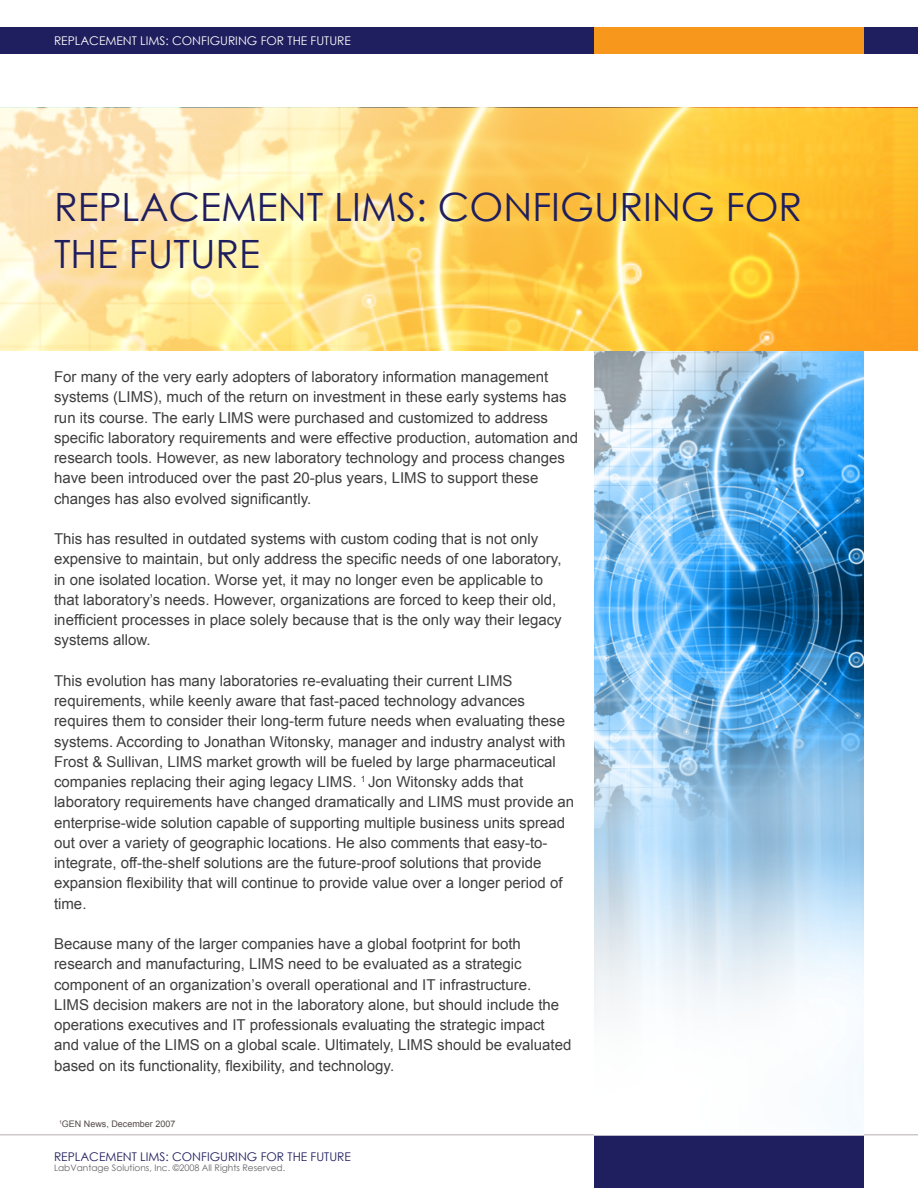
<style>
.page{position:relative;width:918px;height:1188px;background:#fff}
.page>*{position:absolute;margin:0;border:0;box-sizing:border-box;transform-origin:0 0}
.t1{font:39px/46.8px "Century Gothic";color:#1f1e5e}
.Content{font:15px/20.2px "Arial";color:#3e3e3f}
.t2{font:12px "Century Gothic";color:#fff}
.t3{font:12px "Century Gothic";color:#1f1e5e}
.t4{font:9px "Century Gothic";color:#636366}
.t5{font:9px "Arial";color:#524a47}
</style>
<div class="page">
<div style="left:0;top:27px;width:918px;height:27px;background:#1f1e5e"></div>
<div style="left:594px;top:1134px;width:270px;height:54px;background:#1f1e5e"></div>
<hr style="left:0;top:1134px;width:918px;height:2px;background:#cdc9c8">
<div style="left:594px;top:27px;width:270px;height:27px;background:#f7981d"></div>
<hr style="left:594px;top:1134px;width:270px;height:2px;background:#fff">
<img style="left:594px;top:351px;width:270px;height:777px">
<img style="left:0;top:108px;width:918px;height:243px">
<p class="t2" style="left:54px;top:32px;width:298px">REPLACEMENT LIMS: CONFIGURI NG FOR THE FUTURE</p>
<p class="t1" style="left:54px;top:183px;width:738px">REPLACEMENT LIMS: CONFIGURI NG FOR<br>THE FUTURE</p>
<p class="Content" style="left:54px;top:367px;width:526px">For many of the very early adopters of laboratory information management systems (LIMS), much of the return on investment in these early systems has run its course. The early LIMS were purchased and customized to address specific laboratory requirements and were effective production, automation and research tools. However, as new laboratory technology and process changes have been introduced over the past 20-plus years, LIMS to support these changes has also evolved significantly.</p>
<p class="Content" style="left:54px;top:529px;width:509px">This has resulted in outdated systems with custom coding that is not only expensive to maintain, but only address the specific needs of one laboratory, in one isolated location. Worse yet, it may no longer even be applicable to that laboratory’s needs. However, organizations are forced to keep their old, inefficient processes in place solely because that is the only way their legacy systems allow.</p>
<p class="Content" style="left:54px;top:671px;width:522px">This evolution has many laboratories re-evaluating their current LIMS requirements, while keenly aware that fast-paced technology advances requires them to consider their long-term future needs when evaluating these systems. According to Jonathan Witonsky, manager and industry analyst with Frost &amp; Sullivan, LIMS market growth will be fueled by large pharmaceutical companies replacing their aging legacy LIMS. <sup>1</sup> Jon Witonsky adds that laboratory requirements have changed dramatically and LIMS must provide an enterprise-wide solution capable of supporting multiple business units spread out over a variety of geographic locations. He also comments that easy-to&shy;integrate, off-the-shelf solutions are the future-proof solutions that provide expansion flexibility that will continue to provide value over a longer period of time.</p>
<p class="Content" style="left:54px;top:934px;width:519px">Because many of the larger companies have a global footprint for both research and manufacturing, LIMS need to be evaluated as a strategic component of an organization’s overall operational and IT infrastructure.<br>LIMS decision makers are not in the laboratory alone, but should include the operations executives and IT professionals evaluating the strategic impact and value of the LIMS on a global scale. Ultimately, LIMS should be evaluated based on its functionality, flexibility, and technology.</p>
<p class="t5" style="left:59px;top:1118px;width:118px"><sup>1</sup>GEN News, December 2007</p>
<p class="t3" style="left:54px;top:1148px;width:298px">REPLACEMENT LIMS: CONFIGURI NG FOR THE FUTURE</p>
<p class="t4" style="left:54px;top:1162px;width:233px">LABVANTAGE SOLUTIONS, INC. ©2008 ALL RIGHTS RESERVED.</p>
</div>
